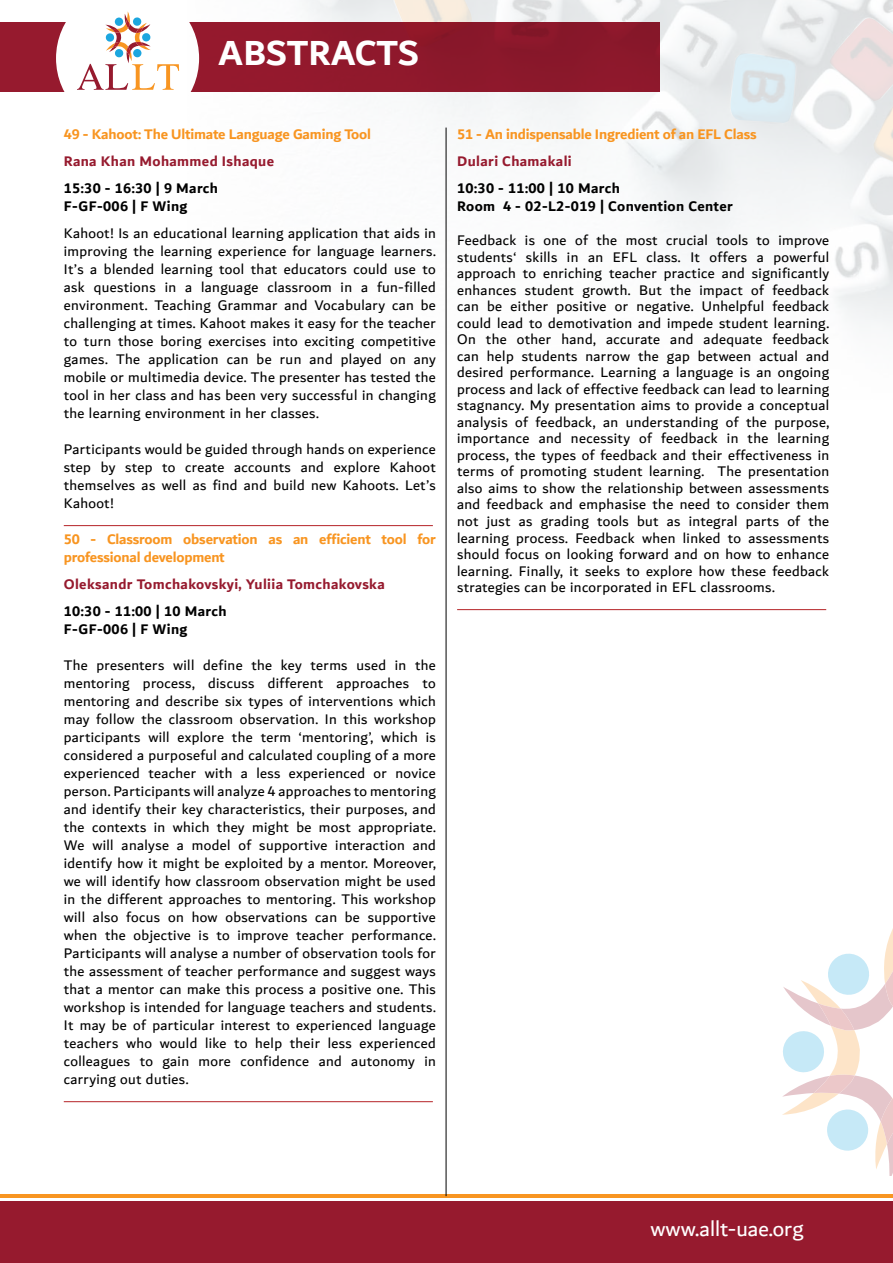
<style>
.page{position:relative;width:893px;height:1263px;background:#fff}
.page>*{position:absolute;margin:0;border:0;box-sizing:border-box;transform-origin:0 0}
.t1{font:700 37.5px "Dubai";letter-spacing:-.005em;color:#fff}
.t2{font:22.5px "Dubai";color:#fff}
.t3{font:15px/18px "Dubai";letter-spacing:.025em;color:#000;text-align:justify}
.t4{font:700 15px/18px "Dubai";letter-spacing:-.01em;color:#f89521}
.t5{font:700 15px/18px "Dubai";letter-spacing:.025em;color:#000}
.t6{font:700 15px "Dubai";letter-spacing:.025em;color:#961a2e}
</style>
<div class="page">
<div style="left:0;top:22px;width:659px;height:70px;background:#961a2e"></div>
<img style="left:199px;top:0;width:694px;height:400px">
<svg style="left:394px;top:0;width:78px;height:47px"></svg>
<svg style="left:830px;top:18px;width:63px;height:155px"></svg>
<svg style="left:730px;top:53px;width:66px;height:70px;background:#dde9ee"></svg>
<div style="left:0;top:1201px;width:893px;height:62px;background:#961a2e"></div>
<hr style="left:0;top:1195px;width:893px;height:3px;background:#f89521">
<svg style="left:782px;top:928px;width:111px;height:247px"></svg>
<svg style="left:56px;top:11px;width:143px;height:81px"></svg>
<hr style="left:64px;top:525px;width:369px;height:1px;background:#b52327">
<hr style="left:64px;top:1101px;width:369px;height:1px;background:#b52327">
<hr style="left:457px;top:609px;width:369px;height:1px;background:#b52327">
<hr style="left:446px;top:128px;width:1px;height:1068px;background:#000">
<h1 class="t1" style="left:218px;top:31px;width:202px">ABSTRACTS</h1>
<p class="t4" style="left:64px;top:125px;width:309px">49 - Kahoot: The Ultimate Language Gaming Tool</p>
<p class="t6" style="left:64px;top:152px;width:212px">Rana Khan Mohammed Ishaque</p>
<p class="t5" style="left:64px;top:179px;width:156px">15:30 - 16:30 | 9 March<br>F-GF-006 | F Wing</p>
<p class="t3" style="left:64px;top:224px;width:374px">Kahoot! Is an educational learning application that aids in improving the learning experience for language learners.<br>It’s a blended learning tool that educators could use to ask questions in a language classroom in a fun-filled environment. Teaching Grammar and Vocabulary can be challenging at times. Kahoot makes it easy for the teacher to turn those boring exercises into exciting competitive games. The application can be run and played on any mobile or multimedia device. The presenter has tested the tool in her class and has been very successful in changing the learning environment in her classes.</p>
<p class="t3" style="left:64px;top:440px;width:374px">Participants would be guided through hands on experience step by step to create accounts and explore Kahoot themselves as well as find and build new Kahoots. Let’s Kahoot!</p>
<p class="t4" style="left:64px;top:530px;width:374px">50 - Classroom observation as an efficient tool for professional development</p>
<p class="t6" style="left:64px;top:575px;width:323px">Oleksandr Tomchakovskyi, Yuliia Tomchakovska</p>
<p class="t5" style="left:64px;top:602px;width:164px">10:30 - 11:00 | 10 March<br>F-GF-006 | F Wing</p>
<p class="t3" style="left:64px;top:656px;width:374px">The presenters will define the key terms used in the mentoring process, discuss different approaches to mentoring and describe six types of interventions which may follow the classroom observation. In this workshop participants will explore the term ‘mentoring’, which is considered a purposeful and calculated coupling of a more experienced teacher with a less experienced or novice person. Participants will analyze 4 approaches to mentoring and identify their key characteristics, their purposes, and the contexts in which they might be most appropriate.<br>We will analyse a model of supportive interaction and identify how it might be exploited by a mentor. Moreover, we will identify how classroom observation might be used in the different approaches to mentoring. This workshop will also focus on how observations can be supportive when the objective is to improve teacher performance.<br>Participants will analyse a number of observation tools for the assessment of teacher performance and suggest ways that a mentor can make this process a positive one. This workshop is intended for language teachers and students.<br>It may be of particular interest to experienced language teachers who would like to help their less experienced colleagues to gain more confidence and autonomy in carrying out duties.</p>
<p class="t4" style="left:457px;top:125px;width:301px">51 - An indispensable Ingredient of an EFL Class</p>
<p class="t6" style="left:457px;top:152px;width:116px">Dulari Chamakali</p>
<p class="t5" style="left:457px;top:179px;width:277px">10:30 - 11:00 | 10 March<br>Room 4 - 02-L2-019 | Convention Center</p>
<p class="t3" style="left:457px;top:232px;width:374px;line-height:16.5px">Feedback is one of the most crucial tools to improve students‘ skills in an EFL class. It offers a powerful approach to enriching teacher practice and significantly enhances student growth. But the impact of feedback can be either positive or negative. Unhelpful feedback could lead to demotivation and impede student learning.<br>On the other hand, accurate and adequate feedback can help students narrow the gap between actual and desired performance. Learning a language is an ongoing process and lack of effective feedback can lead to learning stagnancy. My presentation aims to provide a conceptual analysis of feedback, an understanding of the purpose, importance and necessity of feedback in the learning process, the types of feedback and their effectiveness in terms of promoting student learning. The presentation also aims to show the relationship between assessments and feedback and emphasise the need to consider them not just as grading tools but as integral parts of the learning process. Feedback when linked to assessments should focus on looking forward and on how to enhance learning. Finally, it seeks to explore how these feedback strategies can be incorporated in EFL classrooms.</p>
<h2 class="t2" style="left:651px;top:1215px;width:154px">www.allt-uae.org</h2>
</div>
